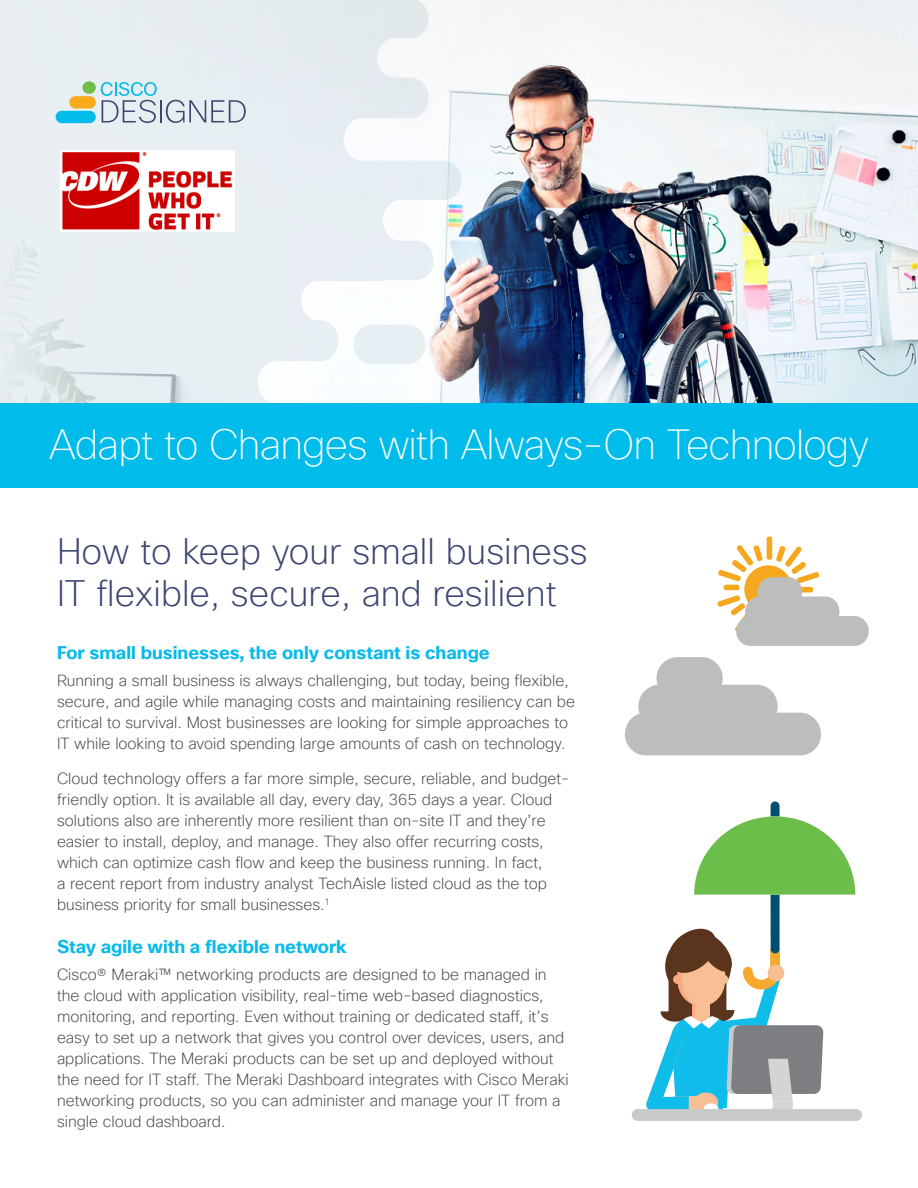
<style>
.page{position:relative;width:918px;height:1188px;background:#fff}
.page>*{position:absolute;margin:0;border:0;box-sizing:border-box;transform-origin:0 0}
.t1{font:100 41.25px "Cisco Sans TT";letter-spacing:-.02em;color:#fff}
.t2{font:200 36px/42px "Cisco Sans TT";color:#3b4570}
.t3{font:700 18px "Cisco Sans TT";color:#08bae8}
.t4{font:200 15.75px/21px "Cisco Sans TT";color:#414042}
</style>
<div class="page">
<img style="left:644px;top:0;width:274px;height:404px">
<img style="left:462px;top:0;width:182px;height:404px">
<svg style="left:0;top:0;width:462px;height:404px;fill:#e8eff2"></svg>
<div style="left:0;top:404px;width:918px;height:84px;background:#00bceb"></div>
<div style="left:744px;top:565px;width:48px;height:48px;background:#f5a81d;border-radius:50%"></div>
<div style="left:767px;top:537px;width:5px;height:23px;background:#f5a81d;border-radius:2px"></div>
<svg style="left:718px;top:545px;width:45px;height:37px"></svg>
<div style="left:724px;top:585px;width:16px;height:5px;background:#f5a81d;border-radius:2px"></div>
<svg style="left:717px;top:595px;width:42px;height:36px"></svg>
<div style="left:797px;top:587px;width:16px;height:5px;background:#f5a81d;border-radius:2px"></div>
<svg style="left:776px;top:546px;width:43px;height:38px"></svg>
<div style="left:625px;top:713px;width:196px;height:42px;background:#bdbdbd;border-radius:21px"></div>
<div style="left:638px;top:685px;width:140px;height:42px;background:#bdbdbd;border-radius:21px"></div>
<div style="left:657px;top:657px;width:66px;height:43px;background:#bdbdbd;border-radius:21px"></div>
<svg style="left:646px;top:801px;width:209px;height:308px"></svg>
<div style="left:632px;top:1109px;width:230px;height:12px;background:#c8c9ca;border-radius:6px"></div>
<div style="left:736px;top:616px;width:133px;height:30px;background:#bdbdbd;border-radius:14px"></div>
<div style="left:745px;top:597px;width:94px;height:29px;background:#bdbdbd;border-radius:14px"></div>
<div style="left:758px;top:577px;width:44px;height:30px;background:#bdbdbd;border-radius:14px"></div>
<svg style="left:101px;top:82px;width:56px;height:41px;background:#b7d2e0"></svg>
<hr style="left:160px;top:100px;width:2px;height:22px;background:#3b4570">
<svg style="left:166px;top:100px;width:80px;height:23px;background:#bfc7d4"></svg>
<div style="left:56px;top:111px;width:40px;height:12px;background:#00bceb;border-radius:6px"></div>
<div style="left:69px;top:96px;width:27px;height:12px;background:#faab1c;border-radius:6px"></div>
<div style="left:83px;top:81px;width:13px;height:13px;background:#6ebf47;border-radius:6px"></div>
<img style="left:61px;top:150px;width:173px;height:81px">
<h1 class="t1" style="left:49px;top:418px;width:821px">Adapt to Changes with Always-On Technology</h1>
<h2 class="t2" style="left:57px;top:531px;width:532px">How to keep your small business<br>IT flexible, secure, and resilient</h2>
<p class="t3" style="left:57px;top:640px;width:434px">For small businesses, the only constant is change</p>
<p class="t4" style="left:57px;top:671px;width:520px">Running a small business is always challenging, but today, being flexible, secure, and agile while managing costs and maintaining resiliency can be critical to survival. Most businesses are looking for simple approaches to IT while looking to avoid spending large amounts of cash on technology.</p>
<p class="t4" style="left:57px;top:768px;width:514px">Cloud technology offers a far more simple, secure, reliable, and budget&shy;friendly option. It is available all day, every day, 365 days a year. Cloud solutions also are inherently more resilient than on-site IT and they’re easier to install, deploy, and manage. They also offer recurring costs, which can optimize cash flow and keep the business running. In fact,<br>a recent report from industry analyst TechAisle listed cloud as the top business priority for small businesses.<sup>1</sup></p>
<p class="t3" style="left:57px;top:934px;width:291px">Stay agile with a flexible network</p>
<p class="t4" style="left:57px;top:965px;width:513px">Cisco® Meraki™ networking products are designed to be managed in the cloud with application visibility, real-time web-based diagnostics, monitoring, and reporting. Even without training or dedicated staff, it’s easy to set up a network that gives you control over devices, users, and applications. The Meraki products can be set up and deployed without the need for IT staff. The Meraki Dashboard integrates with Cisco Meraki networking products, so you can administer and manage your IT from a single cloud dashboard.</p>
</div>
